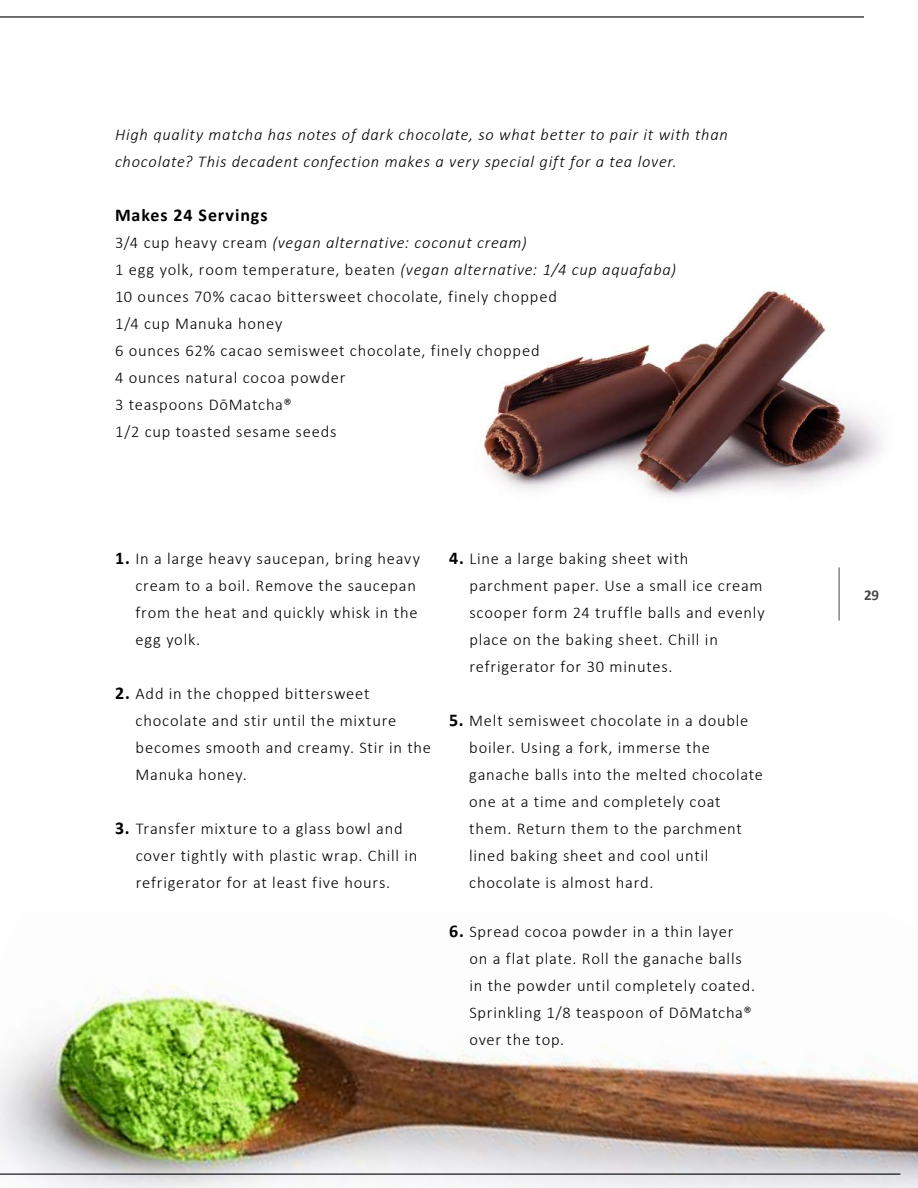
<style>
.page{position:relative;width:918px;height:1188px;background:#fff}
.page>*{position:absolute;margin:0;border:0;box-sizing:border-box;transform-origin:0 0}
.t1{font:700 18px "Calibri";letter-spacing:.05em;color:#000}
.t2{font:300 16.5px/27px "Calibri";letter-spacing:.045em;color:#000}
.t3{font:italic 300 16.5px/27px "Calibri";letter-spacing:.045em;color:#000}
.t4{font:700 15px "Calibri";color:#48484a}
.s1{font-style:italic}
.s2{font-weight:700;font-size:18px}
</style>
<div class="page">
<hr style="left:0;top:16px;width:864px;height:2px;background:#000">
<img style="left:0;top:980px;width:918px;height:208px">
<img style="left:480px;top:290px;width:403px;height:207px">
<hr style="left:0;top:1174px;width:900px;height:1px;background:#000">
<hr style="left:839px;top:567px;width:1px;height:54px;background:#48484a">
<p class="t3" style="left:115px;top:121px;width:614px">High quality matcha has notes of dark chocolate, so what better to pair it with than chocolate? This decadent confection makes a very special gift for a tea lover.</p>
<p class="t1" style="left:115px;top:203px;width:154px">Makes 24 Servings</p>
<p class="t2" style="left:115px;top:229px;width:563px">3/4 cup heavy cream <span class="s1">(vegan alternative: coconut cream)<br></span>1 egg yolk, room temperature, beaten <span class="s1">(vegan alternative: 1/4 cup aquafaba)<br></span>10 ounces 70% cacao bittersweet chocolate, finely chopped<br>1/4 cup Manuka honey<br>6 ounces 62% cacao semisweet chocolate, finely chopped<br>4 ounces natural cocoa powder<br>3 teaspoons DōMatcha®<br>1/2 cup toasted sesame seeds</p>
<p class="t2" style="left:135px;top:545px;width:286px;text-indent:-20px"><span class="s2">1.</span> In a large heavy saucepan, bring heavy cream to a boil. Remove the saucepan from the heat and quickly whisk in the egg yolk.</p>
<p class="t2" style="left:136px;top:680px;width:297px;text-indent:-20px"><span class="s2">2.</span> Add in the chopped bittersweet chocolate and stir until the mixture becomes smooth and creamy. Stir in the<br>Manuka honey.</p>
<p class="t2" style="left:136px;top:815px;width:283px;text-indent:-21px"><span class="s2">3.</span> Transfer mixture to a glass bowl and cover tightly with plastic wrap. Chill in refrigerator for at least five hours.</p>
<p class="t2" style="left:469px;top:545px;width:297px;text-indent:-20px"><span class="s2">4.</span> Line a large baking sheet with parchment paper. Use a small ice cream scooper form 24 truffle balls and evenly place on the baking sheet. Chill in refrigerator for 30 minutes.</p>
<p class="t2" style="left:469px;top:707px;width:295px;text-indent:-20px"><span class="s2">5.</span> Melt semisweet chocolate in a double boiler. Using a fork, immerse the ganache balls into the melted chocolate one at a time and completely coat them. Return them to the parchment lined baking sheet and cool until chocolate is almost hard.</p>
<p class="t2" style="left:469px;top:918px;width:287px;text-indent:-20px"><span class="s2">6.</span> Spread cocoa powder in a thin layer on a flat plate. Roll the ganache balls in the powder until completely coated.<br>Sprinkling 1/8 teaspoon of DōMatcha® over the top.</p>
<p class="t4" style="left:864px;top:584px;width:17px">29</p>
</div>
